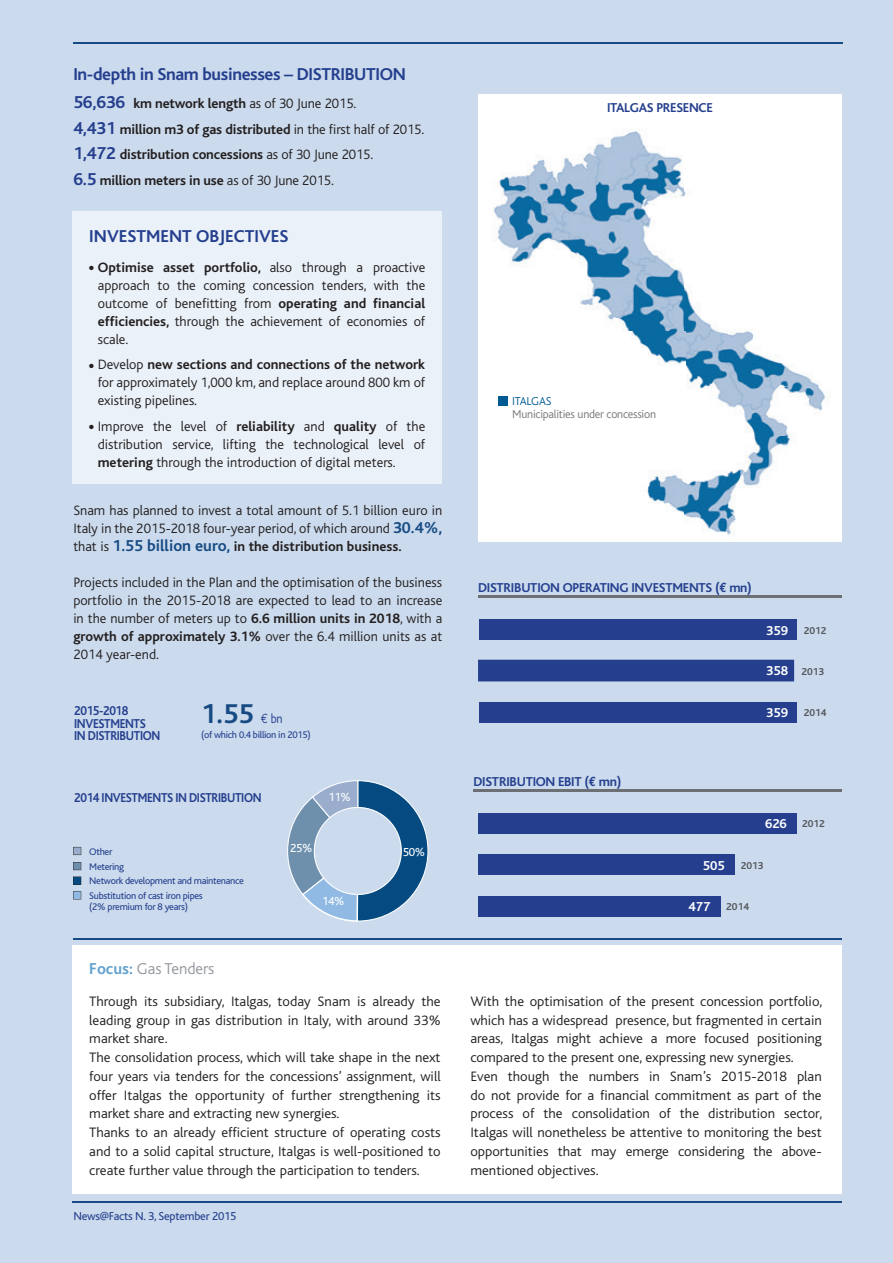
<style>
.page{position:relative;width:893px;height:1263px;background:#cbdbed}
.page>*{position:absolute;margin:0;border:0;box-sizing:border-box;transform-origin:0 0}
.t1{font:700 28.5px "Bliss";color:#184b84}
.t2{font:700 18px "Bliss";letter-spacing:-.02em;color:#253f8e}
.t3{font:700 18px "Bliss";color:#253f8e}
.t4{font:300 16.5px "Bliss";color:#94989e}
.t5{font:300 14.25px/18.8px "Bliss";color:#231f20;text-align:justify}
.t6{font:700 14.25px/25.5px "Bliss";letter-spacing:-.01em;color:#231f20}
.t7{font:700 13.5px "Bliss";letter-spacing:-.02em;color:#253f8e}
.t8{font:700 13.5px/12.8px "Bliss";letter-spacing:-.02em;color:#253f8e;scale:.9 1}
.t9{font:700 13.5px "Bliss";color:#fff}
.t10{font:12.15px "Bliss";letter-spacing:-.03em;color:#fff}
.t11{font:300 12px "Bliss";letter-spacing:-.02em;color:#76787b}
.t12{font:12px "Bliss";letter-spacing:-.02em;color:#253f8e}
.t13{font:300 12px "Bliss";letter-spacing:-.02em;color:#005a93}
.t14{font:700 10.5px "Bliss";color:#55575c}
.t15{font:10.05px/14.9px "Bliss";letter-spacing:-.03em;color:#253f8e}
.s1{font-size:18px;color:#253f8e}
.s2{font-weight:300}
.s3{font-weight:700}
.s4{font-weight:700;font-size:16.5px;color:#184b84}
.s5{font-family:"Euro Mono";font-weight:400;font-size:13.5px;color:#253f8e}
.s6{font-weight:300;font-size:13.5px;color:#253f8e}
.s7{font-weight:700;color:#62a1cd}
.s8{font-family:"Euro Mono"}
.s9{font-size:13.5px;color:#fff}
</style>
<div class="page">
<hr style="left:73px;top:43px;width:770px;height:1px;background:#184b84">
<hr style="left:73px;top:938px;width:769px;height:1px;background:#184b84">
<hr style="left:72px;top:1201px;width:770px;height:2px;background:#184b84">
<div style="left:72px;top:945px;width:770px;height:249px;background:#fff"></div>
<div style="left:72px;top:211px;width:370px;height:273px;background:#eaf1f8"></div>
<hr style="left:478px;top:595px;width:364px;height:3px;background:#6c6f74">
<hr style="left:474px;top:789px;width:368px;height:3px;background:#6c6f74">
<div style="left:478px;top:95px;width:364px;height:447px;background:#fff"></div>
<svg style="left:73px;top:847px;width:8px;height:8px"></svg>
<svg style="left:73px;top:862px;width:8px;height:8px"></svg>
<svg style="left:73px;top:876px;width:8px;height:9px"></svg>
<svg style="left:73px;top:891px;width:8px;height:8px"></svg>
<div style="left:479px;top:702px;width:317px;height:20px;background:#253f8e"></div>
<div style="left:478px;top:660px;width:316px;height:21px;background:#253f8e"></div>
<div style="left:479px;top:619px;width:317px;height:20px;background:#253f8e"></div>
<div style="left:478px;top:896px;width:242px;height:20px;background:#253f8e"></div>
<div style="left:478px;top:813px;width:318px;height:20px;background:#253f8e"></div>
<div style="left:478px;top:854px;width:257px;height:21px;background:#253f8e"></div>
<img style="left:493px;top:129px;width:333px;height:406px">
<div style="left:498px;top:396px;width:10px;height:10px;background:#005a93"></div>
<svg style="left:287px;top:780px;width:141px;height:142px"></svg>
<p class="t2" style="left:73px;top:64px;width:334px">In-depth in Snam businesses – DISTRIBUTION</p>
<p class="t6" style="left:73px;top:91px;width:352px"><span class="s1">56,636</span> km network length <span class="s2">as of 30 June 2015.<br></span><span class="s1">4,431</span> million m3 of gas distributed <span class="s2">in the first half of 2015.<br></span><span class="s1">1,472</span> distribution concessions <span class="s2">as of 30 June 2015.<br></span><span class="s1">6.5</span> million meters in use <span class="s2">as of 30 June 2015.</span></p>
<p class="t3" style="left:89px;top:226px;width:201px">INVESTMENT OBJECTIVES</p>
<p class="t5" style="left:98px;top:258px;width:329px;line-height:18px;text-indent:-9px">● <span class="s3">Optimise asset portfolio,</span> also through a proactive approach to the coming concession tenders, with the outcome of benefitting from <span class="s3">operating and financial efficiencies,</span> through the achievement of economies of scale.</p>
<p class="t5" style="left:98px;top:356px;width:329px;line-height:18px;text-indent:-9px">● Develop <span class="s3">new sections and connections of the network </span>for approximately 1,000 km, and replace around 800 km of existing pipelines.</p>
<p class="t5" style="left:98px;top:417px;width:329px;line-height:18px;text-indent:-9px">● Improve the level of <span class="s3">reliability</span> and <span class="s3">quality</span> of the distribution service, lifting the technological level of <span class="s3">metering</span> through the introduction of digital meters.</p>
<p class="t5" style="left:73px;top:502px;width:370px;line-height:18px">Snam has planned to invest a total amount of 5.1 billion euro in Italy in the 2015-2018 four-year period, of which around <span class="s4">30.4%, </span>that is <span class="s4">1.55 billion euro,</span> <span class="s3">in the distribution business.</span></p>
<p class="t5" style="left:73px;top:574px;width:370px;line-height:18px">Projects included in the Plan and the optimisation of the business portfolio in the 2015-2018 are expected to lead to an increase in the number of meters up to <span class="s3">6.6 million units in 2018</span>, with a <span class="s3">growth of approximately 3.1%</span> over the 6.4 million units as at 2014 year-end.</p>
<p class="t8" style="left:74px;top:704px;width:97px">2015-2018<br>INVESTMENTS<br>IN DISTRIBUTION</p>
<h1 class="t1" style="left:201px;top:699px;width:83px">1.55 <span class="s5">€</span> <span class="s6">bn</span></h1>
<p class="t15" style="left:201px;top:728px;width:111px">(of which 0.4 billion in 2015)</p>
<p class="t8" style="left:74px;top:792px;width:210px">2014 INVESTMENTS IN DISTRIBUTION</p>
<p class="t15" style="left:89px;top:844px;width:156px">Other<br>Metering<br>Network development and maintenance<br>Substitution of cast iron pipes</p>
<p class="t15" style="left:89px;top:899px;width:100px">(2% premium for 8 years)</p>
<p class="t4" style="left:89px;top:960px;width:127px"><span class="s7">Focus:</span> Gas Tenders</p>
<p class="t10" style="left:290px;top:841px;width:24px">25%</p>
<p class="t10" style="left:328px;top:791px;width:24px">11%</p>
<p class="t10" style="left:322px;top:895px;width:24px">14%</p>
<p class="t10" style="left:403px;top:845px;width:24px">50%</p>
<p class="t7" style="left:607px;top:100px;width:107px">ITALGAS PRESENCE</p>
<p class="t13" style="left:512px;top:394px;width:41px">ITALGAS</p>
<p class="t11" style="left:512px;top:408px;width:145px">Municipalities under concession</p>
<p class="t7" style="left:478px;top:580px;width:275px">DISTRIBUTION OPERATING INVESTMENTS (<span class="s8">€</span> mn)</p>
<p class="t14" style="left:766px;top:625px;width:62px"><span class="s9">359</span> 2012</p>
<p class="t9" style="left:766px;top:664px;width:23px">358</p>
<p class="t9" style="left:766px;top:706px;width:23px">359</p>
<p class="t14" style="left:801px;top:666px;width:24px">2013</p>
<p class="t14" style="left:804px;top:707px;width:24px">2014</p>
<p class="t7" style="left:474px;top:774px;width:149px">DISTRIBUTION EBIT (<span class="s8">€</span> mn)</p>
<p class="t9" style="left:765px;top:817px;width:23px">626</p>
<p class="t14" style="left:802px;top:818px;width:24px">2012</p>
<p class="t9" style="left:703px;top:858px;width:23px">505</p>
<p class="t14" style="left:741px;top:860px;width:24px">2013</p>
<p class="t9" style="left:688px;top:899px;width:23px">477</p>
<p class="t14" style="left:726px;top:901px;width:24px">2014</p>
<p class="t5" style="left:89px;top:992px;width:353px;text-align:left">Through its subsidiary, Italgas, today Snam is already the leading group in gas distribution in Italy, with around 33% market share.<br>The consolidation process, which will take shape in the next four years via tenders for the concessions’ assignment, will offer Italgas the opportunity of further strengthening its market share and extracting new synergies.<br>Thanks to an already efficient structure of operating costs and to a solid capital structure, Italgas is well-positioned to create further value through the participation to tenders.</p>
<p class="t5" style="left:470px;top:992px;width:353px;text-align:left">With the optimisation of the present concession portfolio, which has a widespread presence, but fragmented in certain areas, Italgas might achieve a more focused positioning compared to the present one, expressing new synergies.<br>Even though the numbers in Snam’s 2015-2018 plan do not provide for a financial commitment as part of the process of the consolidation of the distribution sector, Italgas will nonetheless be attentive to monitoring the best opportunities that may emerge considering the above&shy;mentioned objectives.</p>
<p class="t12" style="left:73px;top:1209px;width:165px">News@Facts N. 3, September 2015</p>
</div>
